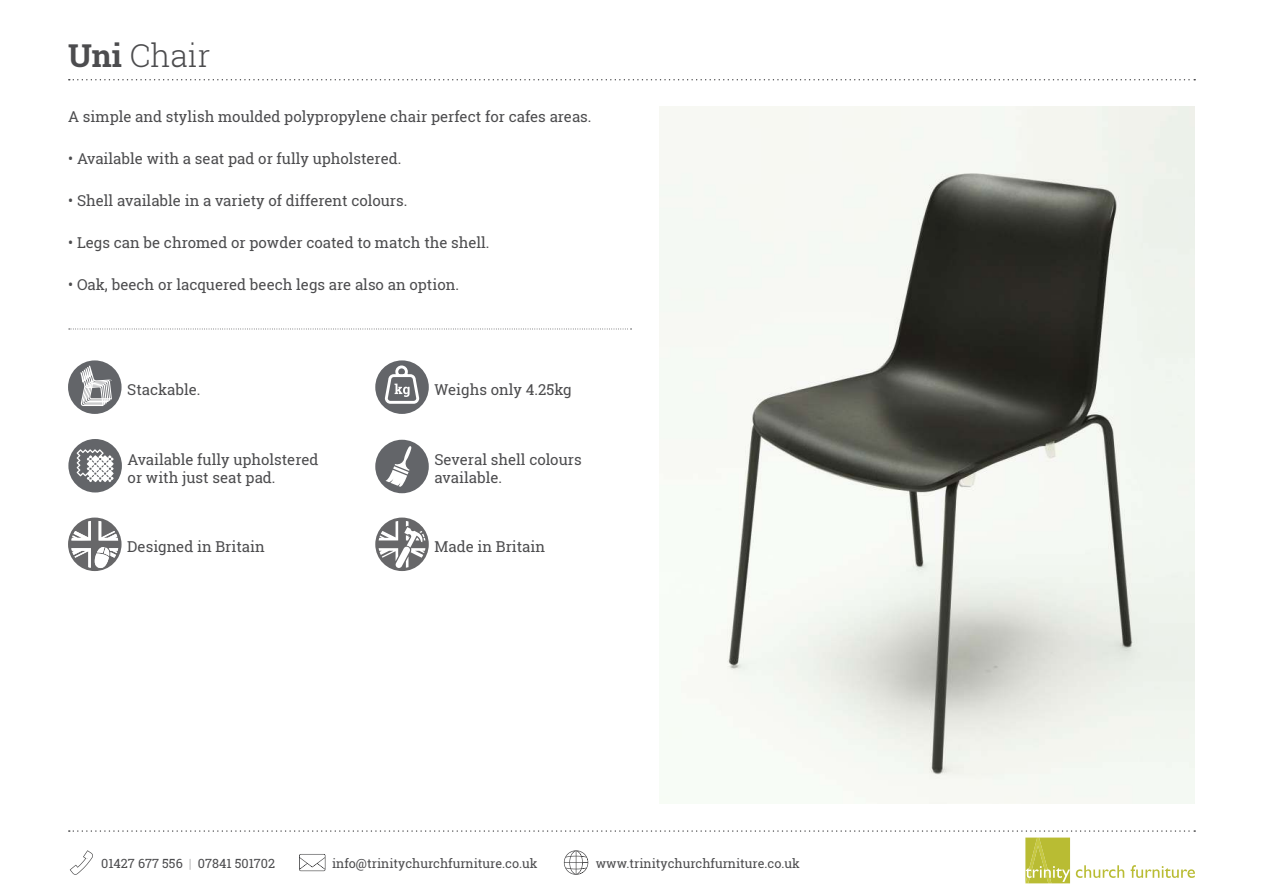
<style>
.page{position:relative;width:1263px;height:893px;background:#fff}
.page>*{position:absolute;margin:0;border:0;box-sizing:border-box;transform-origin:0 0}
.t1{font:300 31.5px "Roboto Slab";color:#4c4c4e}
.t2{font:15px/18px "Roboto Slab";color:#4c4c4e}
.t3{font:12.6px "Roboto Slab";color:#4c4c4e}
.s1{font-weight:700}
.s2{font-weight:100}
</style>
<div class="page">
<svg style="left:69px;top:329px;width:562px;height:1px"></svg>
<svg style="left:69px;top:830px;width:1126px;height:53px"></svg>
<svg style="left:69px;top:79px;width:1126px;height:1px"></svg>
<div style="left:68px;top:360px;width:54px;height:54px;background:#636569;border-radius:50%"></div>
<svg style="left:80px;top:366px;width:32px;height:40px"></svg>
<div style="left:68px;top:439px;width:54px;height:53px;background:#636569;border-radius:50%"></div>
<svg style="left:77px;top:449px;width:37px;height:33px"></svg>
<div style="left:375px;top:440px;width:54px;height:53px;background:#636569;border-radius:50%"></div>
<svg style="left:385px;top:446px;width:27px;height:42px"></svg>
<div style="left:375px;top:360px;width:54px;height:54px;background:#636569;border-radius:50%"></div>
<svg style="left:383px;top:364px;width:38px;height:40px"></svg>
<img style="left:660px;top:106px;width:535px;height:698px">
<svg style="left:68px;top:518px;width:54px;height:53px"></svg>
<svg style="left:375px;top:518px;width:54px;height:53px"></svg>
<h1 class="t1" style="left:68px;top:38px;width:144px"><span class="s1">Uni</span> Chair</h1>
<p class="t2" style="left:68px;top:109px;width:525px">A simple and stylish moulded polypropylene chair perfect for cafes areas.</p>
<p class="t2" style="left:68px;top:151px;width:335px">• Available with a seat pad or fully upholstered.</p>
<p class="t2" style="left:68px;top:193px;width:341px">• Shell available in a variety of different colours.</p>
<p class="t2" style="left:68px;top:235px;width:423px">• Legs can be chromed or powder coated to match the shell.</p>
<p class="t2" style="left:68px;top:277px;width:392px">• Oak, beech or lacquered beech legs are also an option.</p>
<p class="t2" style="left:127px;top:382px;width:75px">Stackable.</p>
<p class="t2" style="left:434px;top:382px;width:139px">Weighs only 4.25kg</p>
<p class="t2" style="left:128px;top:451px;width:192px">Available fully upholstered or with just seat pad.</p>
<p class="t2" style="left:434px;top:452px;width:149px">Several shell colours available.</p>
<p class="t2" style="left:127px;top:539px;width:139px">Designed in Britain</p>
<p class="t2" style="left:434px;top:539px;width:112px">Made in Britain</p>
<p class="t3" style="left:101px;top:858px;width:175px">01427 677 556 <span class="s2">|</span> 07841 501702</p>
<p class="t3" style="left:332px;top:858px;width:207px">info@trinitychurchfurniture.co.uk</p>
<p class="t3" style="left:596px;top:858px;width:206px">www.trinitychurchfurniture.co.uk</p>
</div>
